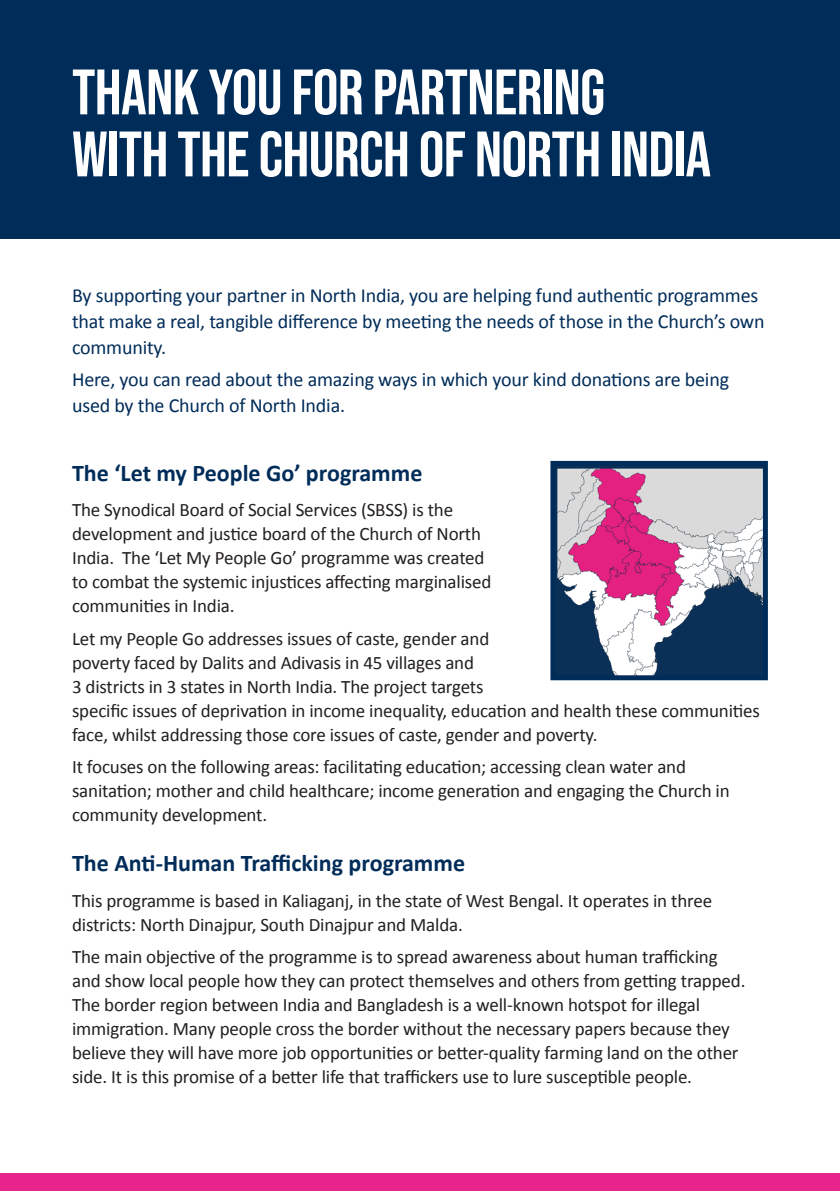
<style>
.page{position:relative;width:840px;height:1191px;background:#fff}
.page>*{position:absolute;margin:0;border:0;box-sizing:border-box;transform-origin:0 0}
.t1{font:64px/62px "Bebas Neue";letter-spacing:-.01em;color:#fff}
.SUBHEAD_BLUE{font:700 24px "Calibri";color:#002c59}
.t2{font:20px/26px "Calibri";letter-spacing:-.01em;color:#002c59}
.Body{font:19px/24px "Calibri";letter-spacing:-.01em;color:#231f20}
</style>
<div class="page">
<div style="left:0;top:0;width:839px;height:238px;background:#002c59"></div>
<img style="left:556px;top:467px;width:205px;height:207px">
<div style="left:550px;top:461px;width:217px;height:219px;border:5px solid #002c59"></div>
<div style="left:0;top:1174px;width:839px;height:17px;background:#e8248c"></div>
<p class="t1" style="left:72px;top:61px;width:640px">THANK YOU FOR PARTNERING<br>WITH THE CHURCH OF NORTH INDIA</p>
<p class="t2" style="left:72px;top:282px;width:693px">By supporting your partner in North India, you are helping fund authentic programmes that make a real, tangible difference by meeting the needs of those in the Church’s own community.</p>
<p class="t2" style="left:72px;top:365px;width:658px">Here, you can read about the amazing ways in which your kind donations are being used by the Church of North India.</p>
<p class="SUBHEAD_BLUE" style="left:72px;top:458px;width:351px">The ‘Let my People Go’ programme</p>
<p class="Body" style="left:72px;top:497px;width:420px">The Synodical Board of Social Services (SBSS) is the development and justice board of the Church of North India. The ‘Let My People Go’ programme was created to combat the systemic injustices affecting marginalised communities in India.</p>
<p class="Body" style="left:72px;top:625px;width:689px">Let my People Go addresses issues of caste, gender and<br>poverty faced by Dalits and Adivasis in 45 villages and<br>3 districts in 3 states in North India. The project targets<br>specific issues of deprivation in income inequality, education and health these communities face, whilst addressing those core issues of caste, gender and poverty.</p>
<p class="Body" style="left:72px;top:754px;width:658px">It focuses on the following areas: facilitating education; accessing clean water and sanitation; mother and child healthcare; income generation and engaging the Church in community development.</p>
<p class="SUBHEAD_BLUE" style="left:72px;top:848px;width:394px">The Anti-Human Trafficking programme</p>
<p class="Body" style="left:72px;top:887px;width:641px">This programme is based in Kaliaganj, in the state of West Bengal. It operates in three districts: North Dinajpur, South Dinajpur and Malda.</p>
<p class="Body" style="left:72px;top:944px;width:674px">The main objective of the programme is to spread awareness about human trafficking and show local people how they can protect themselves and others from getting trapped.<br>The border region between India and Bangladesh is a well-known hotspot for illegal immigration. Many people cross the border without the necessary papers because they believe they will have more job opportunities or better-quality farming land on the other side. It is this promise of a better life that traffickers use to lure susceptible people.</p>
</div>
